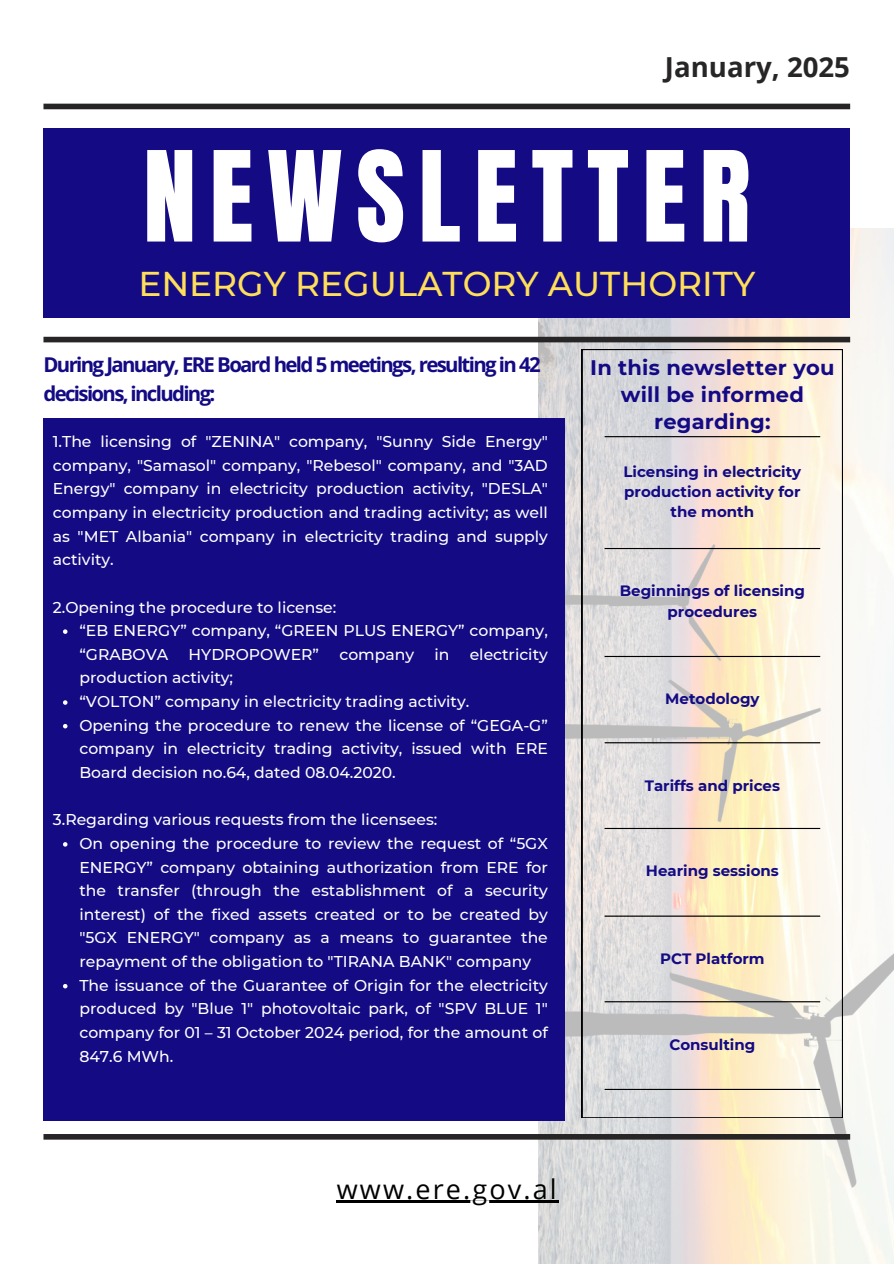
<style>
.page{position:relative;width:894px;height:1264px;background:#fff}
.page>*{position:absolute;margin:0;border:0;box-sizing:border-box;transform-origin:0 0}
.t1{font:106.5px "Anton";letter-spacing:.125em;color:#fff}
.t2{font:500 34.35px "Montserrat";color:#ffde59}
.t3{font:700 27.6px "Open Sans";color:#272525}
.t4{font:27px "Open Sans";letter-spacing:.08em;color:#000}
.t5{font:700 21px/27px "Montserrat";letter-spacing:.01em;color:#130a84;text-align:center}
.t6{font:700 20.4px/29.2px "Open Sans";letter-spacing:-.08em;color:#130a84}
.t7{font:500 15.6px/23.7px "Montserrat";color:#fff;text-align:justify}
.t8{font:700 15px/20.2px "Montserrat";color:#130a84;text-align:center}
</style>
<div class="page">
<div style="left:43px;top:104px;width:806px;height:5px;background:#272525"></div>
<img style="left:538px;top:229px;width:355px;height:1034px">
<div style="left:43px;top:128px;width:806px;height:190px;background:#130a84"></div>
<div style="left:43px;top:337px;width:806px;height:5px;background:#272525"></div>
<div style="left:43px;top:1133px;width:806px;height:6px;background:#272525"></div>
<div style="left:43px;top:418px;width:521px;height:702px;background:#130a84"></div>
<svg style="left:581px;top:349px;width:261px;height:768px;background:#e9e1d3"></svg>
<hr style="left:604px;top:436px;width:215px;height:1px;background:#000">
<hr style="left:604px;top:548px;width:215px;height:1px;background:#000">
<hr style="left:604px;top:656px;width:215px;height:1px;background:#000">
<hr style="left:604px;top:742px;width:215px;height:1px;background:#000">
<hr style="left:604px;top:828px;width:215px;height:1px;background:#000">
<hr style="left:604px;top:915px;width:215px;height:1px;background:#000">
<hr style="left:604px;top:1001px;width:215px;height:1px;background:#000">
<hr style="left:604px;top:1088px;width:215px;height:1px;background:#000">
<hr style="left:337px;top:1200px;width:221px;height:2px;background:#000">
<svg style="left:63px;top:629px;width:4px;height:5px"></svg>
<svg style="left:63px;top:700px;width:4px;height:4px"></svg>
<svg style="left:63px;top:724px;width:4px;height:4px"></svg>
<svg style="left:63px;top:842px;width:4px;height:4px"></svg>
<svg style="left:63px;top:984px;width:4px;height:4px"></svg>
<p class="t3" style="left:664px;top:48px;width:186px">January, 2025</p>
<p class="t1" style="left:143px;top:120px;width:608px">NEWSLETTER</p>
<p class="t2" style="left:138px;top:263px;width:618px">ENERGY REGULATORY AUTHORITY</p>
<p class="t6" style="left:43px;top:349px;width:498px">DuringJanuary, ERE Board held 5 meetings, resulting in 42 decisions, including:</p>
<h6 class="t5" style="left:590px;top:354px;width:246px">In this newsletter you will be informed regarding:</h6>
<p class="t7" style="left:53px;top:429px;width:496px">1.The licensing of "ZENINA" company, "Sunny Side Energy" company, "Samasol" company, "Rebesol" company, and "3AD Energy" company in electricity production activity, "DESLA" company in electricity production and trading activity; as well as "MET Albania" company in electricity trading and supply activity.</p>
<p class="t7" style="left:53px;top:595px;width:285px">2.Opening the procedure to license:</p>
<p class="t7" style="left:79px;top:618px;width:470px">“EB ENERGY” company, “GREEN PLUS ENERGY” company, “GRABOVA</p>
<h3 class="t8" style="left:623px;top:461px;width:179px">Licensing in electricity production activity for the month</h3>
<p class="t8" style="left:619px;top:581px;width:187px">Beginnings of licensing procedures</p>
<p class="t7" style="left:188px;top:642px;width:132px">HYDROPOWER”</p>
<p class="t7" style="left:339px;top:642px;width:76px">company</p>
<p class="t7" style="left:434px;top:642px;width:16px">in</p>
<p class="t7" style="left:469px;top:642px;width:80px">electricity</p>
<p class="t7" style="left:79px;top:666px;width:155px">production activity;</p>
<h5 class="t7" style="left:79px;top:689px;width:391px">“VOLTON” company in electricity trading activity.</h5>
<h6 class="t7" style="left:79px;top:713px;width:470px">Opening the procedure to renew the license of “GEGA-G” company in electricity trading activity, issued with ERE Board decision no.64, dated 08.04.2020.</h6>
<h6 class="t7" style="left:53px;top:807px;width:386px">3.Regarding various requests from the licensees:</h6>
<p class="t7" style="left:79px;top:831px;width:470px">On opening the procedure to review the request of “5GX ENERGY” company obtaining authorization from ERE for the transfer (through the establishment of a security interest) of the fixed assets created or to be created by "5GX ENERGY" company as a means to guarantee the repayment of the obligation to "TIRANA BANK" company</p>
<p class="t7" style="left:79px;top:973px;width:470px">The issuance of the Guarantee of Origin for the electricity produced by "Blue 1" photovoltaic park, of "SPV BLUE 1" company for 01 – 31 October 2024 period, for the amount of 847.6 MWh.</p>
<h2 class="t8" style="left:665px;top:688px;width:96px">Metodology</h2>
<h1 class="t8" style="left:644px;top:775px;width:137px">Tariffs and prices</h1>
<p class="t8" style="left:645px;top:860px;width:134px">Hearing sessions</p>
<h5 class="t8" style="left:660px;top:948px;width:106px">PCT Platform</h5>
<p class="t8" style="left:669px;top:1034px;width:87px">Consulting</p>
<p class="t4" style="left:337px;top:1169px;width:221px">www.ere.gov.al</p>
</div>
